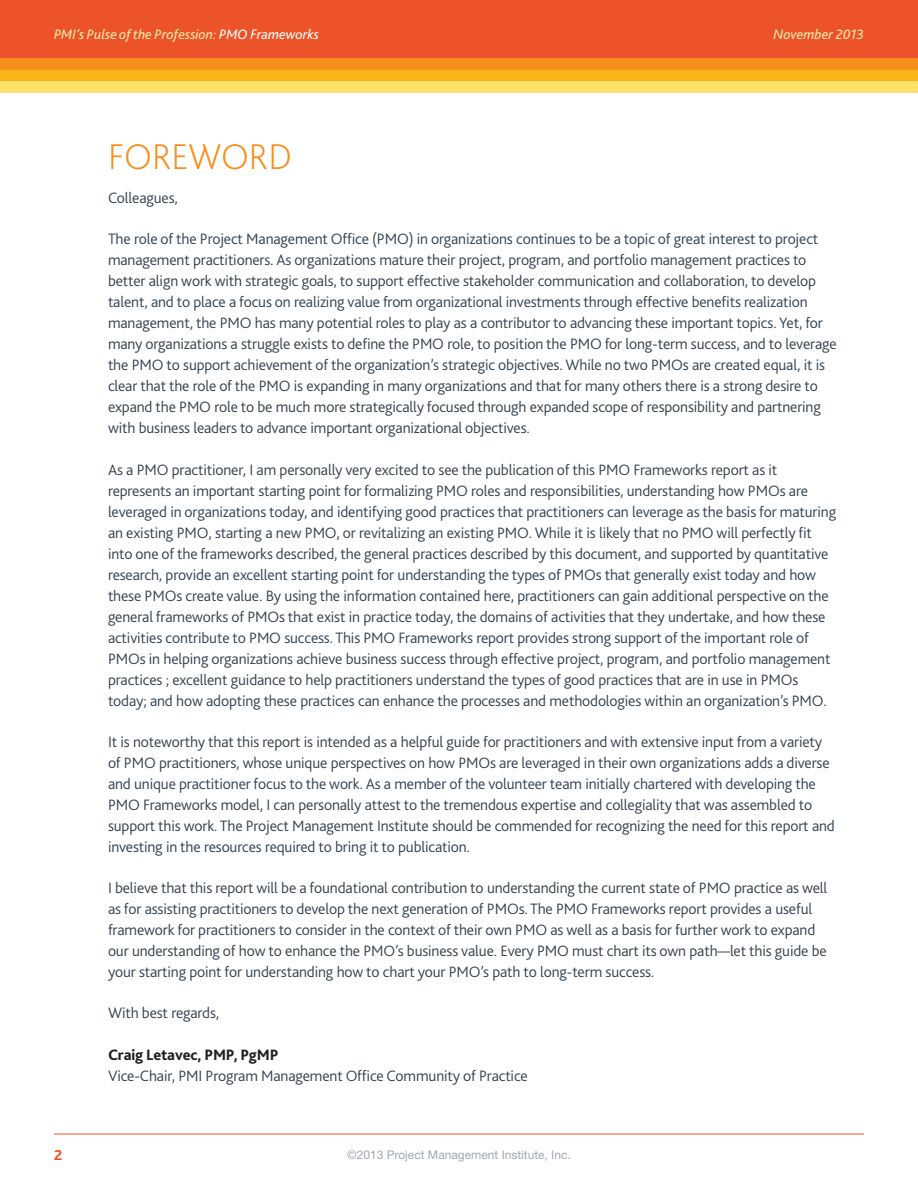
<style>
.page{position:relative;width:918px;height:1188px;background:#fff}
.page>*{position:absolute;margin:0;border:0;box-sizing:border-box;transform-origin:0 0}
.Subheading_1{font:200 37.5px "Bliss 2";color:#f68f1e}
.Body{font:300 15.75px/21px "Bliss 2";letter-spacing:-.01em;color:#334150}
.t1{font:800 15px "Bliss 2";color:#ec5328}
.t2{font:italic 14.25px "Bliss 2";color:#ffedab}
.t3{font:12px "Helvetica Neue LT Std";color:#a2a7b2}
.s1{color:#fff}
.s2{font-weight:800;color:#231f20}
</style>
<div class="page">
<div style="left:0;top:0;width:918px;height:81px;background:#ec5328"></div>
<div style="left:0;top:58px;width:918px;height:12px;background:#f68f1e"></div>
<div style="left:0;top:70px;width:918px;height:11px;background:#fbb416"></div>
<div style="left:0;top:81px;width:918px;height:12px;background:#ffe068"></div>
<hr style="left:54px;top:1134px;width:810px;height:1px;background:#ec5328">
<p class="t2" style="left:54px;top:25px;width:267px">PMI’s Pulse of the Profession: <span class="s1">PMO Frameworks</span></p>
<p class="t2" style="left:773px;top:25px;width:92px">November 2013</p>
<p class="Subheading_1" style="left:108px;top:133px;width:185px">FOREWORD</p>
<p class="Body" style="left:108px;top:187px;width:71px">Colleagues,</p>
<p class="Body" style="left:108px;top:228px;width:730px">The role of the Project Management Office (PMO) in organizations continues to be a topic of great interest to project management practitioners. As organizations mature their project, program, and portfolio management practices to better align work with strategic goals, to support effective stakeholder communication and collaboration, to develop talent, and to place a focus on realizing value from organizational investments through effective benefits realization management, the PMO has many potential roles to play as a contributor to advancing these important topics. Yet, for many organizations a struggle exists to define the PMO role, to position the PMO for long-term success, and to leverage the PMO to support achievement of the organization’s strategic objectives. While no two PMOs are created equal, it is clear that the role of the PMO is expanding in many organizations and that for many others there is a strong desire to expand the PMO role to be much more strategically focused through expanded scope of responsibility and partnering with business leaders to advance important organizational objectives.</p>
<p class="Body" style="left:108px;top:459px;width:730px">As a PMO practitioner, I am personally very excited to see the publication of this PMO Frameworks report as it represents an important starting point for formalizing PMO roles and responsibilities, understanding how PMOs are leveraged in organizations today, and identifying good practices that practitioners can leverage as the basis for maturing an existing PMO, starting a new PMO, or revitalizing an existing PMO. While it is likely that no PMO will perfectly fit into one of the frameworks described, the general practices described by this document, and supported by quantitative research, provide an excellent starting point for understanding the types of PMOs that generally exist today and how these PMOs create value. By using the information contained here, practitioners can gain additional perspective on the general frameworks of PMOs that exist in practice today, the domains of activities that they undertake, and how these activities contribute to PMO success. This PMO Frameworks report provides strong support of the important role of PMOs in helping organizations achieve business success through effective project, program, and portfolio management practices ; excellent guidance to help practitioners understand the types of good practices that are in use in PMOs today; and how adopting these practices can enhance the processes and methodologies within an organization’s PMO.</p>
<p class="Body" style="left:108px;top:731px;width:728px">It is noteworthy that this report is intended as a helpful guide for practitioners and with extensive input from a variety of PMO practitioners, whose unique perspectives on how PMOs are leveraged in their own organizations adds a diverse and unique practitioner focus to the work. As a member of the volunteer team initially chartered with developing the PMO Frameworks model, I can personally attest to the tremendous expertise and collegiality that was assembled to support this work. The Project Management Institute should be commended for recognizing the need for this report and investing in the resources required to bring it to publication.</p>
<p class="Body" style="left:108px;top:877px;width:721px">I believe that this report will be a foundational contribution to understanding the current state of PMO practice as well as for assisting practitioners to develop the next generation of PMOs. The PMO Frameworks report provides a useful framework for practitioners to consider in the context of their own PMO as well as a basis for further work to expand our understanding of how to enhance the PMO’s business value. Every PMO must chart its own path—let this guide be your starting point for understanding how to chart your PMO’s path to long-term success.</p>
<p class="Body" style="left:108px;top:1002px;width:113px">With best regards,</p>
<p class="Body" style="left:108px;top:1044px;width:421px"><span class="s2">Craig Letavec, PMP, PgMP<br></span>Vice-Chair, PMI Program Management Office Community of Practice</p>
<p class="t1" style="left:54px;top:1146px;width:10px">2</p>
<p class="t3" style="left:347px;top:1148px;width:225px">©2013 Project Management Institute, Inc.</p>
</div>
